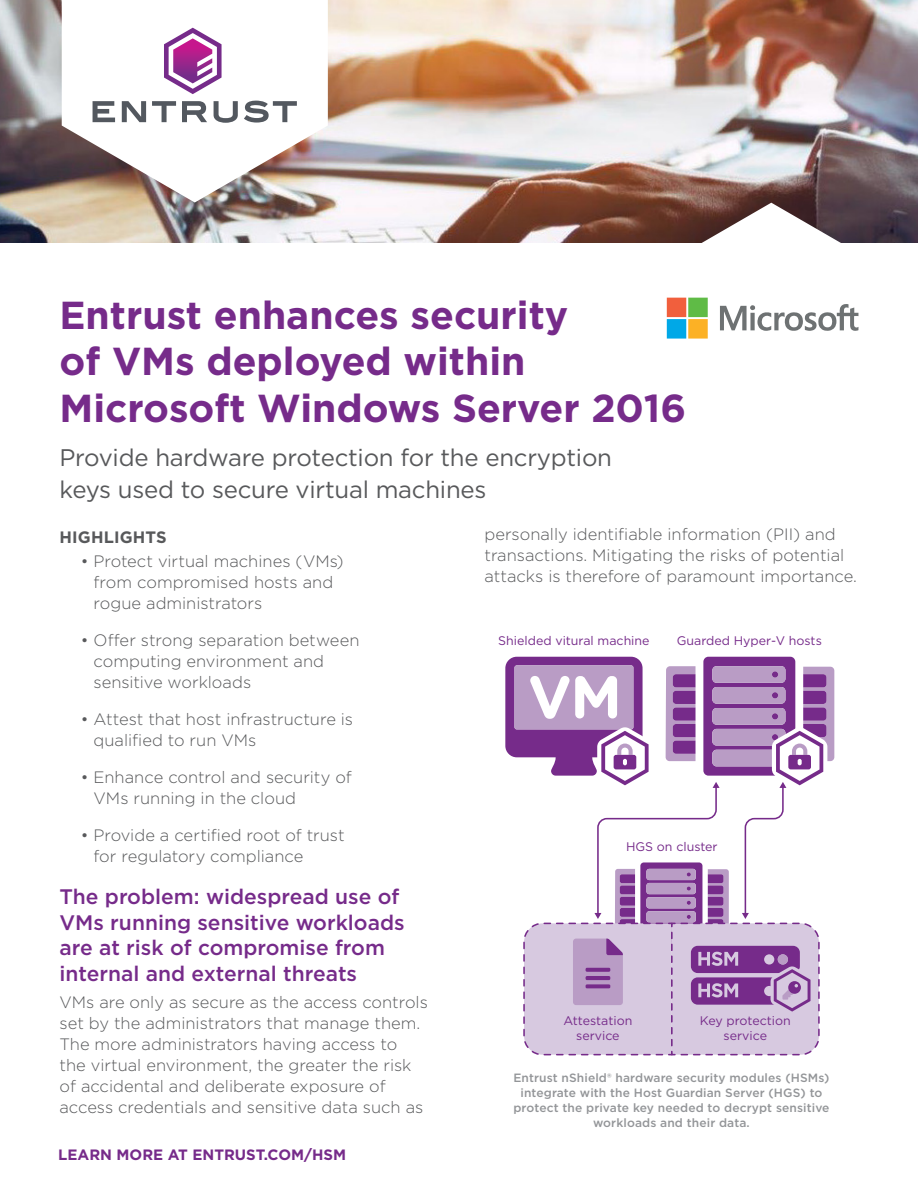
<style>
.page{position:relative;width:918px;height:1188px;background:#fff}
.page>*{position:absolute;margin:0;border:0;box-sizing:border-box;transform-origin:0 0}
.t1{font:700 39px/46.5px "Gotham";color:#762b8a}
.t2{font:24px/31.5px "Gotham";letter-spacing:-.01em;color:#58595b}
.t3{font:500 21px/25.5px "Gotham";color:#762b8a}
.t4{font:300 16.5px/21px "Gotham";color:#58595b}
.t5{font:700 16.5px "Gotham";letter-spacing:.01em;color:#58595b}
.t6{font:700 15px "Gotham";color:#762b8a}
.t7{font:12.45px/14.9px "Gotham";color:#762b8a;text-align:center}
.t8{font:500 12px/15px "Gotham";letter-spacing:.01em;color:#939598;text-align:center}
</style>
<div class="page">
<img style="left:0;top:0;width:918px;height:243px">
<svg style="left:505px;top:657px;width:329px;height:399px"></svg>
<svg style="left:720px;top:304px;width:138px;height:27px"></svg>
<svg style="left:667px;top:298px;width:41px;height:41px;background:#9ea774"></svg>
<h1 class="t1" style="left:60px;top:292px;width:628px">Entrust enhances security<br>of VMs deployed within<br>Microsoft Windows Server 2016</h1>
<h2 class="t2" style="left:60px;top:441px;width:554px">Provide hardware protection for the encryption keys used to secure virtual machines</h2>
<p class="t5" style="left:60px;top:526px;width:109px">HIGHLIGHTS</p>
<p class="t4" style="left:94px;top:550px;width:252px;text-indent:-13px">• Protect virtual machines (VMs) from compromised hosts and rogue administrators</p>
<p class="t4" style="left:94px;top:629px;width:268px;text-indent:-13px">• Offer strong separation between computing environment and sensitive workloads</p>
<p class="t4" style="left:94px;top:708px;width:261px;text-indent:-13px">• Attest that host infrastructure is qualified to run VMs</p>
<p class="t4" style="left:94px;top:766px;width:260px;text-indent:-13px">• Enhance control and security of<br>VMs running in the cloud</p>
<p class="t4" style="left:94px;top:824px;width:253px;text-indent:-13px">• Provide a certified root of trust for regulatory compliance</p>
<p class="t3" style="left:60px;top:884px;width:347px">The problem: widespread use of<br>VMs running sensitive workloads are at risk of compromise from internal and external threats</p>
<p class="t4" style="left:60px;top:991px;width:370px">VMs are only as secure as the access controls set by the administrators that manage them.<br>The more administrators having access to<br>the virtual environment, the greater the risk of accidental and deliberate exposure of access credentials and sensitive data such as</p>
<p class="t4" style="left:485px;top:523px;width:374px">personally identifiable information (PII) and transactions. Mitigating the risks of potential attacks is therefore of paramount importance.</p>
<p class="t7" style="left:498px;top:632px;width:153px">Shielded vitural machine</p>
<p class="t7" style="left:677px;top:632px;width:146px">Guarded Hyper-V hosts</p>
<p class="t7" style="left:626px;top:839px;width:93px">HGS on cluster</p>
<p class="t7" style="left:564px;top:1013px;width:70px">Attestation service</p>
<p class="t7" style="left:700px;top:1013px;width:92px">Key protection service</p>
<p class="t8" style="left:513px;top:1070px;width:318px">Entrust nShield® hardware security modules (HSMs) integrate with the Host Guardian Server (HGS) to protect the private key needed to decrypt sensitive workloads and their data.</p>
<p class="t6" style="left:58px;top:1144px;width:289px">LEARN MORE AT ENTRUST.COM/HSM</p>
</div>
